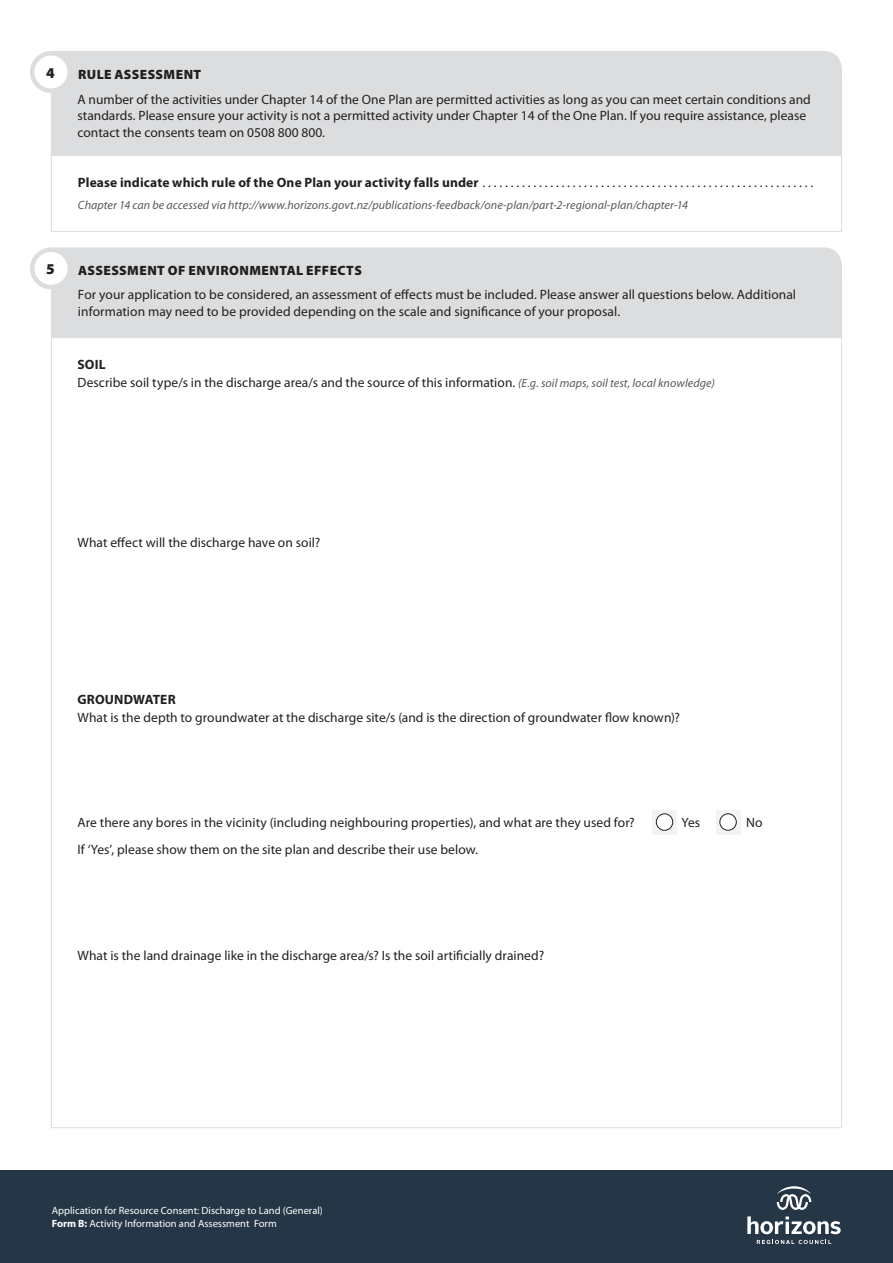
<style>
.page{position:relative;width:893px;height:1263px;background:#fff}
.page>*{position:absolute;margin:0;border:0;box-sizing:border-box;transform-origin:0 0}
.t1{font:900 15px "Myriad Pro";color:#231f20}
.t2{font:13.5px/16.5px "Myriad Pro";color:#231f20}
.t3{font:900 13.5px "Myriad Pro";letter-spacing:.03em;color:#231f20}
.t4{font:italic 12px "Myriad Pro";letter-spacing:.005em;color:#57585a}
.t5{font:10.5px/13.5px "Myriad Pro";color:#fff}
.s1{font-weight:700}
.s2{font-style:italic;font-size:12px;color:#57585a}
</style>
<div class="page">
<div style="left:0;top:1170px;width:893px;height:93px;background:#253646"></div>
<svg style="left:757px;top:1240px;width:74px;height:4px"></svg>
<svg style="left:747px;top:1216px;width:94px;height:18px"></svg>
<svg style="left:777px;top:1186px;width:34px;height:24px"></svg>
<div style="left:53px;top:247px;width:789px;height:91px;background:#dcdddf"></div>
<div style="left:53px;top:51px;width:789px;height:105px;background:#dcdddf"></div>
<div style="left:51px;top:83px;width:791px;height:149px;border:1px solid #dcdddf"></div>
<div style="left:32px;top:53px;width:38px;height:38px;background:#fff;border-radius:50%"></div>
<div style="left:30px;top:51px;width:42px;height:42px;border:4px solid #dcdddf;border-radius:50%"></div>
<div style="left:32px;top:250px;width:38px;height:37px;background:#fff;border-radius:50%"></div>
<div style="left:30px;top:247px;width:42px;height:42px;border:4px solid #dcdddf;border-radius:50%"></div>
<svg style="left:652px;top:810px;width:25px;height:24px"></svg>
<div style="left:656px;top:814px;width:17px;height:16px;background:#fff;border-radius:50%"></div>
<div style="left:656px;top:814px;width:17px;height:16px;border:1px solid #231f20;border-radius:50%"></div>
<svg style="left:716px;top:810px;width:24px;height:24px"></svg>
<div style="left:720px;top:814px;width:16px;height:16px;background:#fff;border-radius:50%"></div>
<div style="left:720px;top:814px;width:16px;height:16px;border:1px solid #231f20;border-radius:50%"></div>
<p class="t1" style="left:46px;top:63px;width:10px">4</p>
<p class="t3" style="left:78px;top:65px;width:125px">RULE ASSESSMENT</p>
<p class="t2" style="left:78px;top:91px;width:735px">A number of the activities under Chapter 14 of the One Plan are permitted activities as long as you can meet certain conditions and standards. Please ensure your activity is not a permitted activity under Chapter 14 of the One Plan. If you require assistance, please contact the consents team on 0508 800 800.</p>
<p class="t2" style="left:78px;top:174px;width:405px"><span class="s1">Please indicate which rule of the One Plan your activity falls under</span> ...........................................................</p>
<p class="t4" style="left:78px;top:198px;width:611px">Chapter 14 can be accessed via http://www.horizons.govt.nz/publications-feedback/one-plan/part-2-regional-plan/chapter-14</p>
<p class="t1" style="left:46px;top:259px;width:10px">5</p>
<p class="t3" style="left:78px;top:261px;width:285px">ASSESSMENT OF ENVIRONMENTAL EFFECTS</p>
<p class="t2" style="left:78px;top:286px;width:720px">For your application to be considered, an assessment of effects must be included. Please answer all questions below. Additional information may need to be provided depending on the scale and significance of your proposal.</p>
<p class="t2" style="left:78px;top:355px;width:639px;line-height:18px"><span class="s1">SOIL<br></span>Describe soil type/s in the discharge area/s and the source of this information. <span class="s2">(E.g. soil maps, soil test, local knowledge)</span></p>
<p class="t2" style="left:78px;top:534px;width:244px">What effect will the discharge have on soil?</p>
<p class="t2" style="left:78px;top:690px;width:604px;line-height:18px"><span class="s1">GROUNDWATER<br></span>What is the depth to groundwater at the discharge site/s (and is the direction of groundwater flow known)?</p>
<p class="t2" style="left:78px;top:814px;width:558px">Are there any bores in the vicinity (including neighbouring properties), and what are they used for?</p>
<p class="t2" style="left:78px;top:840px;width:402px">If ‘Yes’, please show them on the site plan and describe their use below.</p>
<p class="t2" style="left:78px;top:946px;width:468px">What is the land drainage like in the discharge area/s? Is the soil artificially drained?</p>
<p class="t2" style="left:681px;top:814px;width:20px">Yes</p>
<p class="t2" style="left:746px;top:814px;width:18px">No</p>
<p class="t5" style="left:52px;top:1203px;width:273px">Application for Resource Consent: Discharge to Land (General)<br><span class="s1">Form B:</span> Activity Information and Assessment Form</p>
</div>
